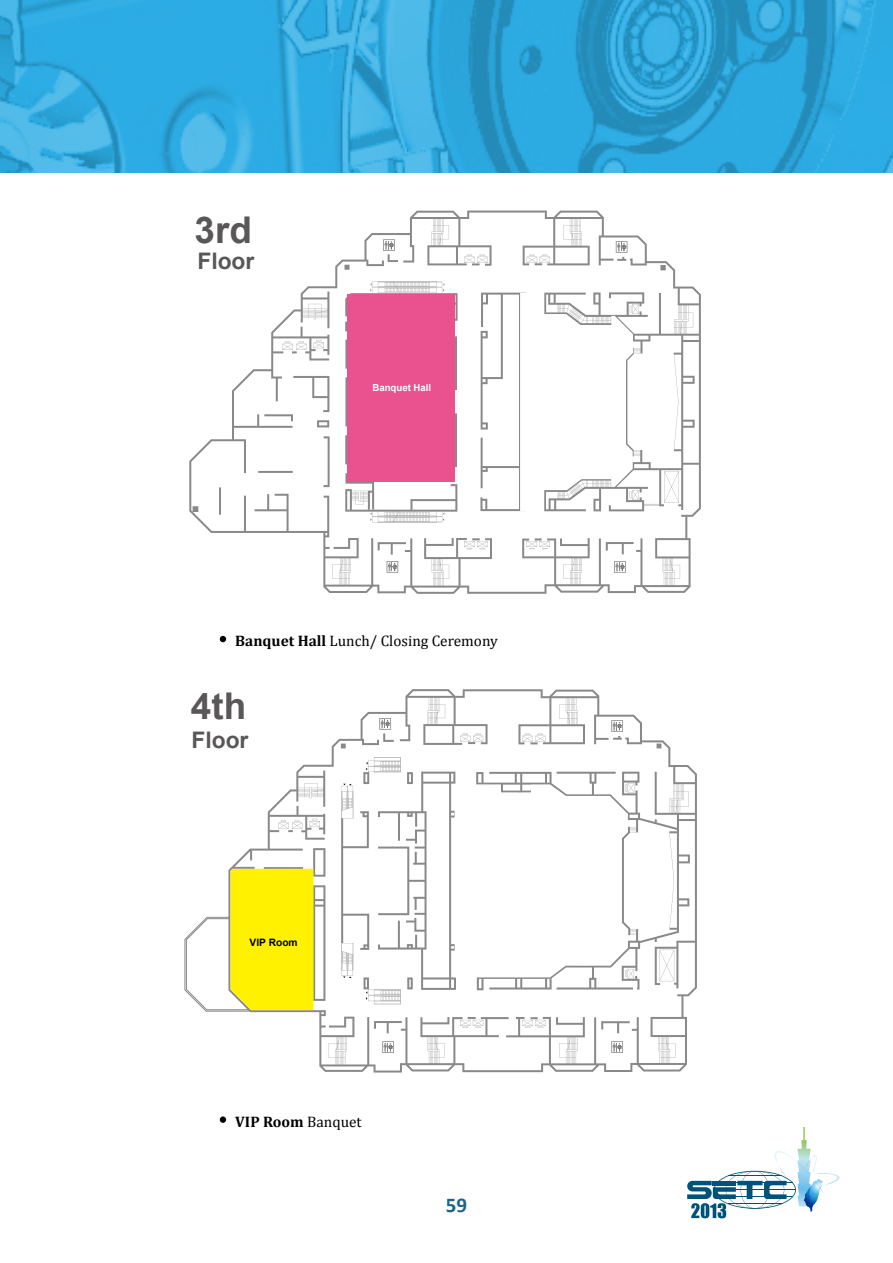
<style>
.page{position:relative;width:893px;height:1263px;background:#fff}
.page>*{position:absolute;margin:0;border:0;box-sizing:border-box;transform-origin:0 0}
.t1{font:700 36.9px "Arial";color:#595757}
.t2{font:700 22.8px "Arial";color:#595757}
.t3{font:700 21px "Calibri";color:#1a6486}
.t4{font:15.3px "Cambria";color:#000}
.t5{font:700 15.3px "Cambria";color:#000}
.t6{font:700 10.2px "Arial";color:#000}
.t7{font:700 9.6px "Arial";color:#fff}
.s1{font-weight:700}
.s2{font-weight:400}
</style>
<div class="page">
<svg style="left:687px;top:1127px;width:153px;height:91px"></svg>
<img style="left:0;top:0;width:893px;height:173px">
<svg style="left:220px;top:636px;width:6px;height:6px"></svg>
<svg style="left:189px;top:211px;width:512px;height:383px"></svg>
<div style="left:347px;top:294px;width:108px;height:188px;background:#e9528e"></div>
<svg style="left:520px;top:293px;width:113px;height:218px"></svg>
<div style="left:103px;top:668px;width:682px;height:481px;background:#fff"></div>
<div style="left:220px;top:1116px;width:6px;height:7px;background:#000;border-radius:50%"></div>
<svg style="left:184px;top:689px;width:513px;height:383px"></svg>
<svg style="left:366px;top:762px;width:2px;height:8px"></svg>
<svg style="left:343px;top:976px;width:9px;height:2px"></svg>
<div style="left:230px;top:869px;width:83px;height:141px;background:#fff100"></div>
<svg style="left:449px;top:784px;width:229px;height:194px"></svg>
<h1 class="t1" style="left:195px;top:205px;width:59px">3rd</h1>
<h2 class="t2" style="left:197px;top:246px;width:58px">Floor</h2>
<p class="t7" style="left:372px;top:381px;width:60px">Banquet Hall</p>
<p class="t4" style="left:235px;top:632px;width:264px"><span class="s1">Banquet Hall</span> Lunch/ Closing Ceremony</p>
<h1 class="t1" style="left:191px;top:681px;width:57px">4th</h1>
<h2 class="t2" style="left:191px;top:725px;width:58px">Floor</h2>
<p class="t6" style="left:250px;top:936px;width:50px">VIP Room</p>
<p class="t5" style="left:235px;top:1112px;width:128px">VIP Room <span class="s2">Banquet</span></p>
<h3 class="t3" style="left:446px;top:1192px;width:23px">59</h3>
</div>
